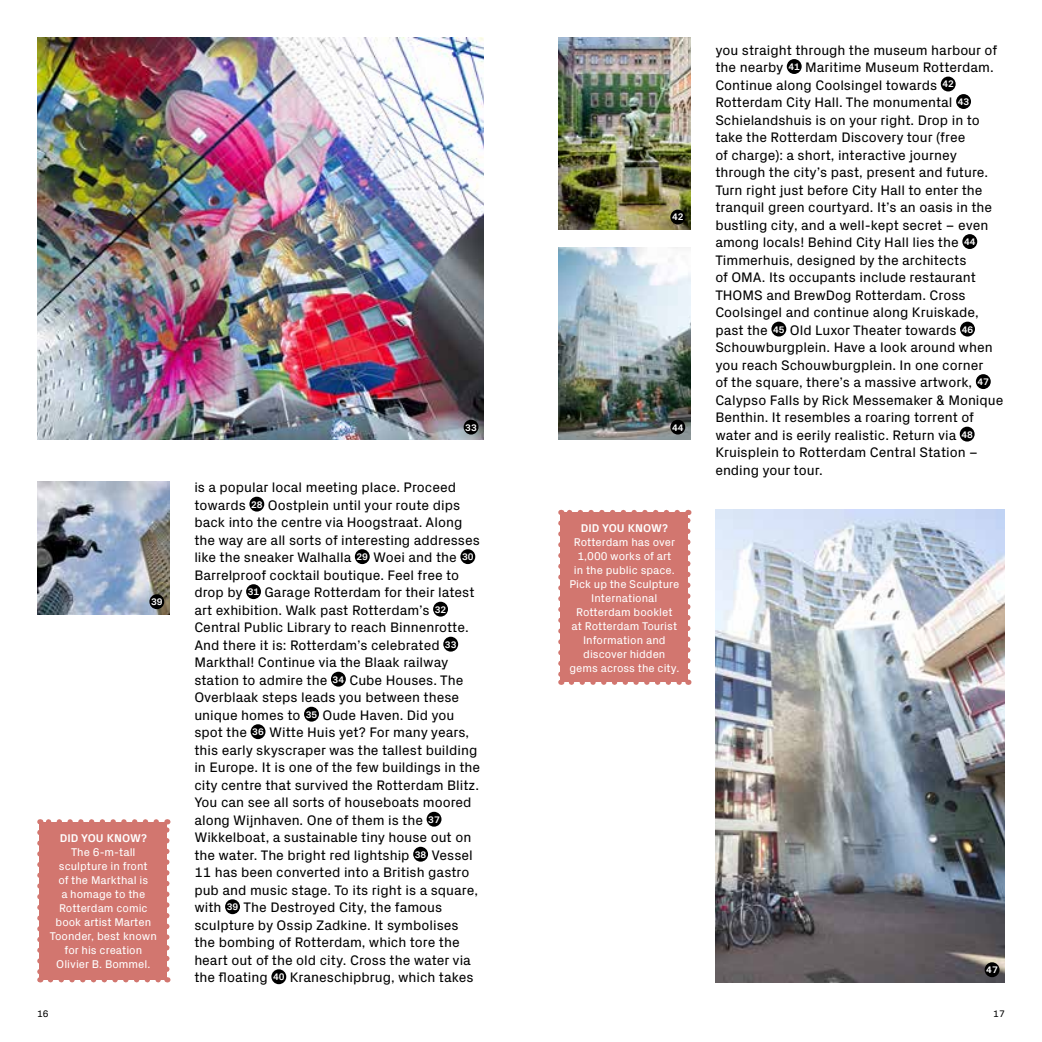
<style>
.page{position:relative;width:1042px;height:1042px;background:#fff}
.page>*{position:absolute;margin:0;border:0;box-sizing:border-box;transform-origin:0 0}
.t1{font:14px/17.5px "Px Grotesk";color:#000}
.t2{font:11.38px/14px "Px Grotesk";color:#fff;text-align:center}
.t3{font:700 11.38px "Px Grotesk";letter-spacing:.01em;color:#fff}
.t4{font:700 9.62px "Px Grotesk";color:#fff}
.t5{font:9.62px "Px Grotesk";color:#000}
</style>
<div class="page">
<img style="left:37px;top:37px;width:447px;height:403px">
<img style="left:715px;top:510px;width:290px;height:472px">
<img style="left:37px;top:482px;width:132px;height:132px">
<img style="left:558px;top:37px;width:132px;height:193px">
<img style="left:558px;top:247px;width:132px;height:193px">
<div style="left:249px;top:497px;width:15px;height:14px;background:#000;border-radius:50%"></div>
<div style="left:355px;top:549px;width:15px;height:15px;background:#000;border-radius:50%"></div>
<div style="left:460px;top:549px;width:15px;height:15px;background:#000;border-radius:50%"></div>
<div style="left:246px;top:584px;width:15px;height:15px;background:#000;border-radius:50%"></div>
<div style="left:433px;top:602px;width:15px;height:14px;background:#000;border-radius:50%"></div>
<div style="left:443px;top:637px;width:15px;height:14px;background:#000;border-radius:50%"></div>
<div style="left:331px;top:672px;width:15px;height:14px;background:#000;border-radius:50%"></div>
<div style="left:304px;top:707px;width:15px;height:14px;background:#000;border-radius:50%"></div>
<div style="left:251px;top:724px;width:14px;height:15px;background:#000;border-radius:50%"></div>
<div style="left:427px;top:812px;width:14px;height:14px;background:#000;border-radius:50%"></div>
<div style="left:413px;top:847px;width:15px;height:14px;background:#000;border-radius:50%"></div>
<div style="left:225px;top:899px;width:15px;height:15px;background:#000;border-radius:50%"></div>
<div style="left:271px;top:969px;width:15px;height:15px;background:#000;border-radius:50%"></div>
<div style="left:787px;top:59px;width:14px;height:15px;background:#000;border-radius:50%"></div>
<div style="left:941px;top:77px;width:14px;height:14px;background:#000;border-radius:50%"></div>
<div style="left:956px;top:94px;width:15px;height:15px;background:#000;border-radius:50%"></div>
<div style="left:962px;top:234px;width:15px;height:15px;background:#000;border-radius:50%"></div>
<div style="left:771px;top:322px;width:15px;height:14px;background:#000;border-radius:50%"></div>
<div style="left:960px;top:322px;width:15px;height:14px;background:#000;border-radius:50%"></div>
<div style="left:976px;top:374px;width:15px;height:15px;background:#000;border-radius:50%"></div>
<div style="left:959px;top:427px;width:15px;height:14px;background:#000;border-radius:50%"></div>
<div style="left:561px;top:512px;width:127px;height:170px;background:#d2766f"></div>
<svg style="left:571px;top:682px;width:111px;height:3px"></svg>
<svg style="left:558px;top:523px;width:5px;height:162px"></svg>
<svg style="left:685px;top:510px;width:5px;height:161px"></svg>
<svg style="left:561px;top:510px;width:116px;height:2px"></svg>
<div style="left:40px;top:822px;width:127px;height:158px;background:#d2766f"></div>
<svg style="left:37px;top:832px;width:5px;height:150px"></svg>
<svg style="left:50px;top:977px;width:118px;height:5px"></svg>
<svg style="left:164px;top:819px;width:5px;height:150px"></svg>
<svg style="left:40px;top:819px;width:116px;height:3px"></svg>
<div style="left:464px;top:420px;width:14px;height:14px;background:#000;border-radius:50%"></div>
<div style="left:984px;top:962px;width:15px;height:15px;background:#000;border-radius:50%"></div>
<div style="left:149px;top:594px;width:15px;height:15px;background:#000;border-radius:50%"></div>
<div style="left:670px;top:420px;width:15px;height:14px;background:#000;border-radius:50%"></div>
<div style="left:670px;top:210px;width:15px;height:14px;background:#000;border-radius:50%"></div>
<p class="t4" style="left:151px;top:595px;width:13px">39</p>
<p class="t3" style="left:60px;top:830px;width:89px">DID YOU KNOW?</p>
<p class="t2" style="left:50px;top:844px;width:108px">The 6-m-tall sculpture in front<br>of the Markthal is<br>a homage to the<br>Rotterdam comic book artist Marten<br>Toonder, best known for his creation<br>Olivier B. Bommel.</p>
<p class="t4" style="left:465px;top:420px;width:13px">33</p>
<p class="t1" style="left:194px;top:478px;width:287px">is a popular local meeting place. Proceed towards <sup>28</sup> Oostplein until your route dips back into the centre via Hoogstraat. Along the way are all sorts of interesting addresses like the sneaker Walhalla <sup>29</sup> Woei and the <sup>30<br></sup>Barrelproof cocktail boutique. Feel free to drop by <sup>31</sup> Garage Rotterdam for their latest art exhibition. Walk past Rotterdam’s <sup>32<br></sup>Central Public Library to reach Binnenrotte.<br>And there it is: Rotterdam’s celebrated <sup>33<br></sup>Markthal! Continue via the Blaak railway station to admire the <sup>34</sup> Cube Houses. The Overblaak steps leads you between these unique homes to <sup>35</sup> Oude Haven. Did you spot the <sup>36</sup> Witte Huis yet? For many years, this early skyscraper was the tallest building in Europe. It is one of the few buildings in the city centre that survived the Rotterdam Blitz.<br>You can see all sorts of houseboats moored along Wijnhaven. One of them is the <sup>37<br></sup>Wikkelboat, a sustainable tiny house out on the water. The bright red lightship <sup>38</sup> Vessel 11 has been converted into a British gastro pub and music stage. To its right is a square, with <sup>39</sup> The Destroyed City, the famous sculpture by Ossip Zadkine. It symbolises the bombing of Rotterdam, which tore the heart out of the old city. Cross the water via the floating <sup>40</sup> Kraneschipbrug, which takes</p>
<p class="t4" style="left:672px;top:210px;width:13px">42</p>
<p class="t4" style="left:672px;top:420px;width:13px">44</p>
<p class="t3" style="left:581px;top:520px;width:89px">DID YOU KNOW?</p>
<p class="t2" style="left:569px;top:534px;width:111px">Rotterdam has over<br>1,000 works of art<br>in the public space.<br>Pick up the Sculpture<br>International<br>Rotterdam booklet<br>at Rotterdam Tourist<br>Information and discover hidden gems across the city.</p>
<p class="t1" style="left:715px;top:40px;width:290px">you straight through the museum harbour of the nearby <sup>41</sup> Maritime Museum Rotterdam.<br>Continue along Coolsingel towards <sup>42<br></sup>Rotterdam City Hall. The monumental <sup>43<br></sup>Schielandshuis is on your right. Drop in to take the Rotterdam Discovery tour (free<br>of charge): a short, interactive journey through the city’s past, present and future.<br>Turn right just before City Hall to enter the tranquil green courtyard. It’s an oasis in the bustling city, and a well-kept secret – even among locals! Behind City Hall lies the <sup>44<br></sup>Timmerhuis, designed by the architects<br>of OMA. Its occupants include restaurant THOMS and BrewDog Rotterdam. Cross Coolsingel and continue along Kruiskade, past the <sup>45</sup> Old Luxor Theater towards <sup>46<br></sup>Schouwburgplein. Have a look around when you reach Schouwburgplein. In one corner<br>of the square, there’s a massive artwork, <sup>47<br></sup>Calypso Falls by Rick Messemaker &amp; Monique Benthin. It resembles a roaring torrent of water and is eerily realistic. Return via <sup>48<br></sup>Kruisplein to Rotterdam Central Station – ending your tour.</p>
<p class="t4" style="left:986px;top:963px;width:13px">47</p>
<p class="t5" style="left:37px;top:1007px;width:13px">16</p>
<p class="t5" style="left:993px;top:1007px;width:13px">17</p>
</div>
